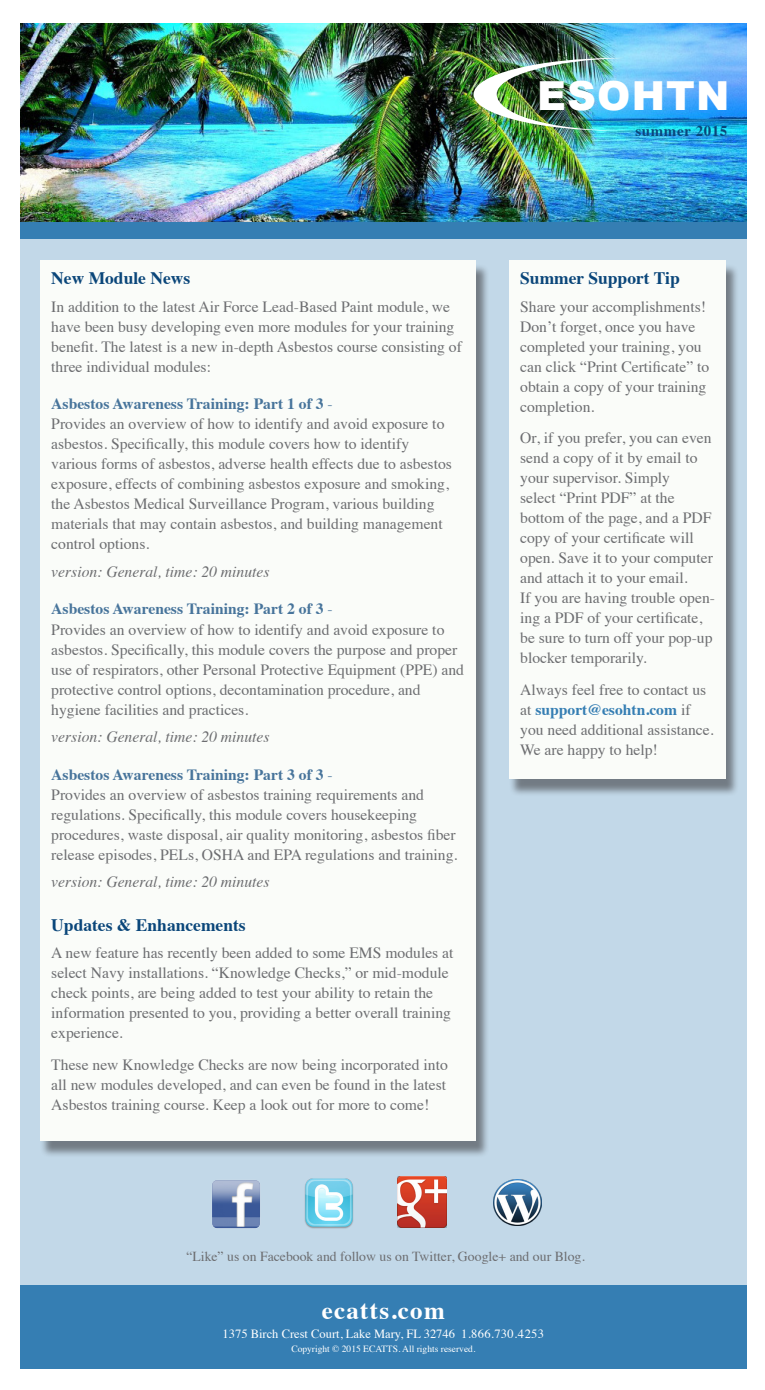
<style>
.page{position:relative;width:765px;height:1390px;background:#fff}
.page>*{position:absolute;margin:0;border:0;box-sizing:border-box;transform-origin:0 0}
.t1{font:900 40px "Arial";letter-spacing:.03em;color:#fff}
.t2{font:700 25px "Times";letter-spacing:.05em;color:#fff}
.t3{font:700 17.5px "Times";color:#0a467a}
.t4{font:15.62px/20px "Times";color:#6c6d70}
.t5{font:700 15.62px "Times";color:#47749b}
.t6{font:italic 15.62px "Times";color:#6c6d70}
.t7{font:700 15px "Times";letter-spacing:.04em;color:#0a467a}
.t8{font:13.75px "Times";color:#6c6d70}
.t9{font:12.5px "Times";color:#fff}
.t10{font:9.5px "Times";color:#fff}
.s1{font-weight:400}
.s2{font-weight:700;color:#357eb3}
</style>
<div class="page">
<img style="left:20px;top:23px;width:727px;height:199px">
<div style="left:20px;top:225px;width:727px;height:1113px;background:#c2d8e8"></div>
<div style="left:40px;top:264px;width:449px;height:894px;background:#231f20;opacity:.5"></div>
<div style="left:509px;top:264px;width:230px;height:532px;background:#231f20;opacity:.5"></div>
<div style="left:510px;top:260px;width:216px;height:518px;background:#fafcf9"></div>
<div style="left:41px;top:260px;width:435px;height:880px;background:#fafcf9"></div>
<div style="left:20px;top:222px;width:727px;height:17px;background:#357eb3"></div>
<img style="left:474px;top:58px;width:151px;height:73px">
<div style="left:20px;top:1284px;width:727px;height:84px;background:#357eb3"></div>
<img style="left:494px;top:1179px;width:48px;height:46px">
<img style="left:212px;top:1180px;width:48px;height:49px">
<img style="left:304px;top:1178px;width:49px;height:51px">
<img style="left:398px;top:1176px;width:48px;height:51px">
<p class="t1" style="left:537px;top:67px;width:194px">ESOHTN</p>
<p class="t3" style="left:51px;top:262px;width:141px">New Module News</p>
<p class="t4" style="left:51px;top:295px;width:412px">In addition to the latest Air Force Lead-Based Paint module, we have been busy developing even more modules for your training benefit. The latest is a new in-depth Asbestos course consisting of three individual modules:</p>
<p class="t5" style="left:51px;top:389px;width:283px">Asbestos Awareness Training: Part 1 of 3 <span class="s1">-</span></p>
<p class="t4" style="left:51px;top:413px;width:395px">Provides an overview of how to identify and avoid exposure to asbestos. Specifically, this module covers how to identify</p>
<p class="t4" style="left:51px;top:453px;width:402px">various forms of asbestos, adverse health effects due to asbestos exposure, effects of combining asbestos exposure and smoking, the Asbestos Medical Surveillance Program, various building materials that may contain asbestos, and building management control options.</p>
<p class="t6" style="left:51px;top:558px;width:220px">version: General, time: 20 minutes</p>
<p class="t5" style="left:51px;top:594px;width:283px">Asbestos Awareness Training: Part 2 of 3 <span class="s1">-</span></p>
<p class="t4" style="left:51px;top:618px;width:414px">Provides an overview of how to identify and avoid exposure to asbestos. Specifically, this module covers the purpose and proper use of respirators, other Personal Protective Equipment (PPE) and protective control options, decontamination procedure, and</p>
<p class="t4" style="left:51px;top:698px;width:199px">hygiene facilities and practices.</p>
<p class="t6" style="left:51px;top:723px;width:220px">version: General, time: 20 minutes</p>
<p class="t5" style="left:51px;top:759px;width:283px">Asbestos Awareness Training: Part 3 of 3 <span class="s1">-</span></p>
<p class="t4" style="left:51px;top:783px;width:374px">Provides an overview of asbestos training requirements and</p>
<p class="t4" style="left:51px;top:803px;width:367px">regulations. Specifically, this module covers housekeeping</p>
<p class="t4" style="left:51px;top:823px;width:408px">procedures, waste disposal, air quality monitoring, asbestos fiber release episodes, PELs, OSHA and EPA regulations and training.</p>
<p class="t6" style="left:51px;top:868px;width:220px">version: General, time: 20 minutes</p>
<p class="t3" style="left:51px;top:908px;width:196px">Updates &amp; Enhancements</p>
<p class="t4" style="left:51px;top:941px;width:404px">A new feature has recently been added to some EMS modules at select Navy installations. “Knowledge Checks,” or mid-module check points, are being added to test your ability to retain the information presented to you, providing a better overall training experience.</p>
<p class="t4" style="left:51px;top:1053px;width:398px;text-align:justify">These new Knowledge Checks are now being incorporated into all new modules developed, and can even be found in the latest Asbestos training course. Keep a look out for more to come!</p>
<p class="t7" style="left:636px;top:116px;width:93px">summer 2015</p>
<p class="t3" style="left:520px;top:262px;width:161px">Summer Support Tip</p>
<p class="t4" style="left:520px;top:295px;width:191px">Share your accomplishments!<br>Don’t forget, once you have completed your training, you can click “Print Certificate” to obtain a copy of your training completion.</p>
<p class="t4" style="left:520px;top:426px;width:193px">Or, if you prefer, you can even send a copy of it by email to your supervisor. Simply</p>
<p class="t4" style="left:520px;top:486px;width:156px">select “Print PDF” at the</p>
<p class="t4" style="left:520px;top:506px;width:194px">bottom of the page, and a PDF copy of your certificate will open. Save it to your computer and attach it to your email.</p>
<p class="t4" style="left:520px;top:586px;width:196px">If you are having trouble open&shy;ing a PDF of your certificate, be sure to turn off your pop-up blocker temporarily.</p>
<p class="t4" style="left:520px;top:678px;width:195px">Always feel free to contact us at <span class="s2">support@esohtn.com</span> if you need additional assistance.<br>We are happy to help!</p>
<p class="t8" style="left:186px;top:1243px;width:400px">“Like” us on Facebook and follow us on Twitter, Google+ and our Blog.</p>
<p class="t2" style="left:322px;top:1286px;width:124px">ecatts.com</p>
<p class="t9" style="left:223px;top:1322px;width:323px">1375 Birch Crest Court, Lake Mary, FL 32746 1.866.730.4253</p>
<p class="t10" style="left:291px;top:1340px;width:186px">Copyright © 2015 ECATTS. All rights reserved.</p>
</div>
